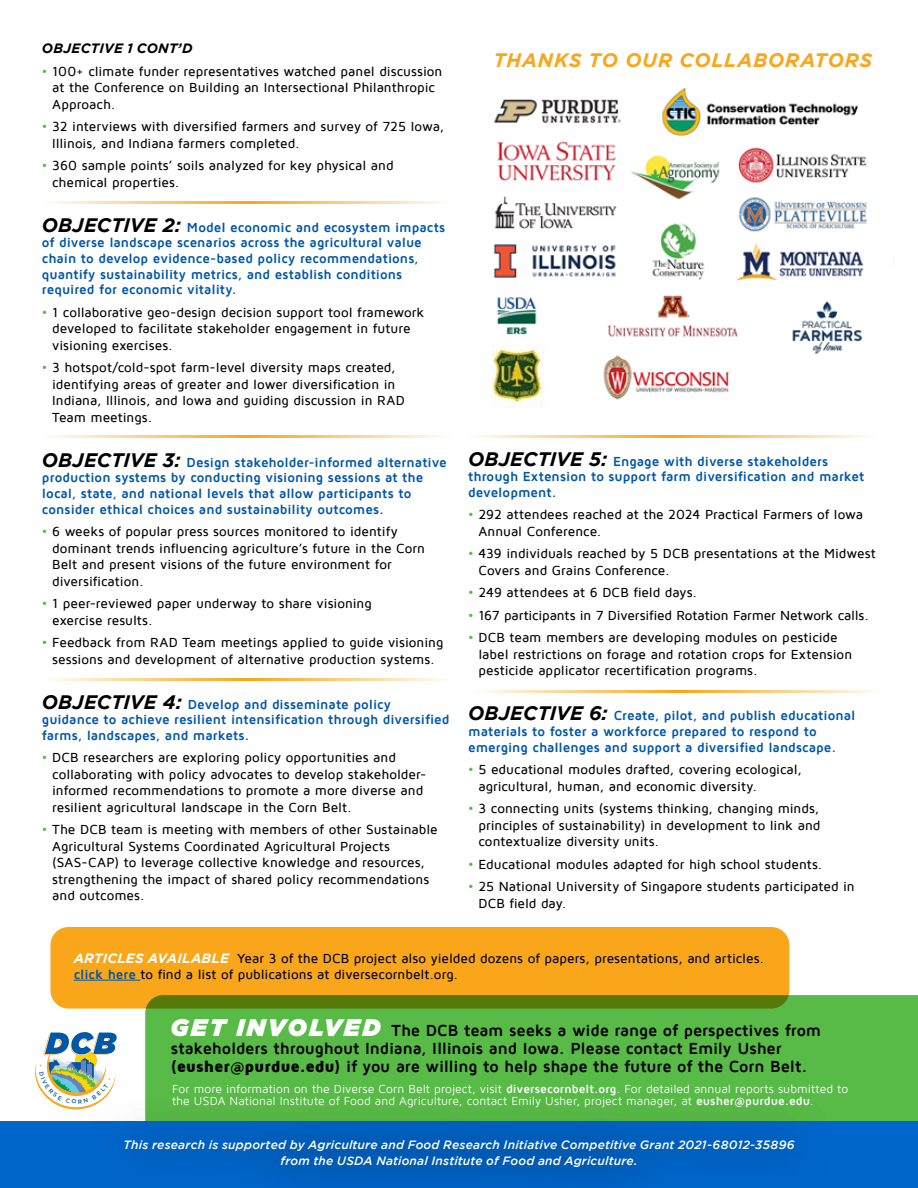
<style>
.page{position:relative;width:918px;height:1188px;background:#fff}
.page>*{position:absolute;margin:0;border:0;box-sizing:border-box;transform-origin:0 0}
.t1{font:italic 700 19.5px "Gotham";letter-spacing:.04em;color:#faa61a}
.t2{font:700 16.5px/18px "Maven Pro";letter-spacing:-.005em;color:#000}
.t3{font:500 13.5px/16.5px "Maven Pro";color:#000}
.t4{font:700 13.5px/15.6px "Maven Pro";color:#0056a8}
.t5{font:italic 700 13.5px "Gotham";letter-spacing:.01em;color:#000}
.t6{font:12px/12px "Maven Pro";letter-spacing:.005em;color:#fff}
.t7{font:italic 500 12px/16.5px "Gotham";letter-spacing:.015em;color:#fff;text-align:center}
.s1{color:#58ba47}
.s2{font-family:"Gotham";font-style:italic;font-size:19.5px;color:#000}
.s3{font-family:"Gotham";font-weight:700;font-style:italic;color:#fff}
.s4{font-weight:700;color:#0056a8}
.s5{font-family:"Gotham";font-weight:900;font-style:italic;font-size:24px;color:#fff}
.s6{font-weight:900}
.s7{font-weight:700}
</style>
<div class="page">
<div style="left:50px;top:927px;width:739px;height:82px;background:#faa61a;border-radius:18px"></div>
<svg style="left:145px;top:995px;width:773px;height:127px;background:#58b340"></svg>
<hr style="left:42px;top:201px;width:410px;height:2px;background:#faa61a">
<hr style="left:42px;top:435px;width:410px;height:2px;background:#faa61a">
<hr style="left:466px;top:435px;width:410px;height:2px;background:#faa61a">
<hr style="left:42px;top:679px;width:410px;height:2px;background:#faa61a">
<hr style="left:473px;top:690px;width:410px;height:3px;background:#faa61a">
<div style="left:0;top:1122px;width:918px;height:66px;background:#06c"></div>
<svg style="left:89px;top:1098px;width:743px;height:86px;fill:#0061bc"></svg>
<hr style="left:74px;top:980px;width:67px;height:1px;background:#0056a8">
<img style="left:493px;top:88px;width:374px;height:193px">
<img style="left:603px;top:295px;width:135px;height:105px">
<img style="left:497px;top:297px;width:40px;height:38px">
<img style="left:491px;top:343px;width:53px;height:65px">
<img style="left:792px;top:301px;width:71px;height:53px">
<img style="left:35px;top:1032px;width:82px;height:81px">
<p class="t5" style="left:42px;top:41px;width:152px">OBJECTIVE 1 CONT’D</p>
<p class="t3" style="left:52px;top:63px;width:392px;text-indent:-10px"><span class="s1">•</span> 100+ climate funder representatives watched panel discussion at the Conference on Building an Intersectional Philanthropic<br>Approach.</p>
<p class="t3" style="left:52px;top:119px;width:393px;text-indent:-10px"><span class="s1">•</span> 32 interviews with diversified farmers and survey of 725 Iowa,<br>Illinois, and Indiana farmers completed.</p>
<p class="t3" style="left:52px;top:158px;width:343px;text-indent:-10px"><span class="s1">•</span> 360 sample points’ soils analyzed for key physical and chemical properties.</p>
<p class="t4" style="left:42px;top:220px;width:405px"><span class="s2">OBJECTIVE 2:</span> Model economic and ecosystem impacts of diverse landscape scenarios across the agricultural value chain to develop evidence-based policy recommendations, quantify sustainability metrics, and establish conditions required for economic vitality.</p>
<p class="t3" style="left:52px;top:304px;width:374px;text-indent:-10px"><span class="s1">•</span> 1 collaborative geo-design decision support tool framework developed to facilitate stakeholder engagement in future visioning exercises.</p>
<p class="t3" style="left:52px;top:360px;width:354px;text-indent:-10px"><span class="s1">•</span> 3 hotspot/cold-spot farm-level diversity maps created, identifying areas of greater and lower diversification in Indiana, Illinois, and Iowa and guiding discussion in RAD Team meetings.</p>
<p class="t4" style="left:42px;top:455px;width:406px"><span class="s2">OBJECTIVE 3:</span> Design stakeholder-informed alternative production systems by conducting visioning sessions at the local, state, and national levels that allow participants to consider ethical choices and sustainability outcomes.</p>
<p class="t3" style="left:52px;top:523px;width:374px;text-indent:-10px"><span class="s1">•</span> 6 weeks of popular press sources monitored to identify dominant trends influencing agriculture’s future in the Corn Belt and present visions of the future environment for diversification.</p>
<p class="t3" style="left:52px;top:595px;width:321px;text-indent:-10px"><span class="s1">•</span> 1 peer-reviewed paper underway to share visioning exercise results.</p>
<p class="t3" style="left:42px;top:634px;width:403px;text-align:center"><span class="s1">•</span> Feedback from RAD Team meetings applied to guide visioning sessions and development of alternative production systems.</p>
<p class="t4" style="left:42px;top:696px;width:409px"><span class="s2">OBJECTIVE 4:</span> Develop and disseminate policy guidance to achieve resilient intensification through diversified farms, landscapes, and markets.</p>
<p class="t3" style="left:52px;top:750px;width:376px;text-indent:-10px"><span class="s1">•</span> DCB researchers are exploring policy opportunities and collaborating with policy advocates to develop stakeholder&shy;informed recommendations to promote a more diverse and resilient agricultural landscape in the Corn Belt.</p>
<p class="t3" style="left:52px;top:822px;width:387px;text-indent:-10px"><span class="s1">•</span> The DCB team is meeting with members of other Sustainable Agricultural Systems Coordinated Agricultural Projects (SAS-CAP) to leverage collective knowledge and resources, strengthening the impact of shared policy recommendations and outcomes.</p>
<h1 class="t1" style="left:494px;top:49px;width:380px">THANKS TO OUR COLLABORATORS</h1>
<p class="t4" style="left:468px;top:454px;width:398px"><span class="s2">OBJECTIVE 5:</span> Engage with diverse stakeholders through Extension to support farm diversification and market development.</p>
<p class="t3" style="left:478px;top:507px;width:386px;text-indent:-10px"><span class="s1">•</span> 292 attendees reached at the 2024 Practical Farmers of Iowa<br>Annual Conference.</p>
<p class="t3" style="left:478px;top:546px;width:399px;text-indent:-10px"><span class="s1">•</span> 439 individuals reached by 5 DCB presentations at the Midwest<br>Covers and Grains Conference.</p>
<p class="t3" style="left:468px;top:585px;width:231px"><span class="s1">•</span> 249 attendees at 6 DCB field days.</p>
<p class="t3" style="left:468px;top:607px;width:402px"><span class="s1">•</span> 167 participants in 7 Diversified Rotation Farmer Network calls.</p>
<p class="t3" style="left:478px;top:630px;width:375px;text-indent:-10px"><span class="s1">•</span> DCB team members are developing modules on pesticide label restrictions on forage and rotation crops for Extension pesticide applicator recertification programs.</p>
<p class="t4" style="left:468px;top:708px;width:389px"><span class="s2">OBJECTIVE 6:</span> Create, pilot, and publish educational materials to foster a workforce prepared to respond to emerging challenges and support a diversified landscape.</p>
<p class="t3" style="left:478px;top:761px;width:325px;text-indent:-10px"><span class="s1">•</span> 5 educational modules drafted, covering ecological, agricultural, human, and economic diversity.</p>
<p class="t3" style="left:478px;top:800px;width:344px;text-align:justify;text-indent:-10px"><span class="s1">•</span> 3 connecting units (systems thinking, changing minds, principles of sustainability) in development to link and contextualize diversity units.</p>
<p class="t3" style="left:468px;top:856px;width:356px"><span class="s1">•</span> Educational modules adapted for high school students.</p>
<p class="t3" style="left:478px;top:878px;width:378px;text-indent:-10px"><span class="s1">•</span> 25 National University of Singapore students participated in<br>DCB field day.</p>
<p class="t3" style="left:74px;top:950px;width:692px"><span class="s3">ARTICLES AVAILABLE</span> Year 3 of the DCB project also yielded dozens of papers, presentations, and articles. <span class="s4">click here</span> to find a list of publications at diversecornbelt.org.</p>
<p class="t2" style="left:171px;top:1022px;width:652px"><span class="s5">GET INVOLVED</span> The DCB team seeks a wide range of perspectives from stakeholders throughout Indiana, Illinois and Iowa. Please contact Emily Usher <span class="s6">(eusher@purdue.edu)</span> if you are willing to help shape the future of the Corn Belt.</p>
<p class="t6" style="left:172px;top:1083px;width:678px">For more information on the Diverse Corn Belt project, visit <span class="s7">diversecornbelt.org</span>. For detailed annual reports submitted to the USDA National Institute of Food and Agriculture, contact Emily Usher, project manager, at <span class="s7">eusher@purdue.edu</span>.</p>
<p class="t7" style="left:124px;top:1136px;width:672px">This research is supported by Agriculture and Food Research Initiative Competitive Grant 2021-68012-35896 from the USDA National Institute of Food and Agriculture.</p>
</div>
